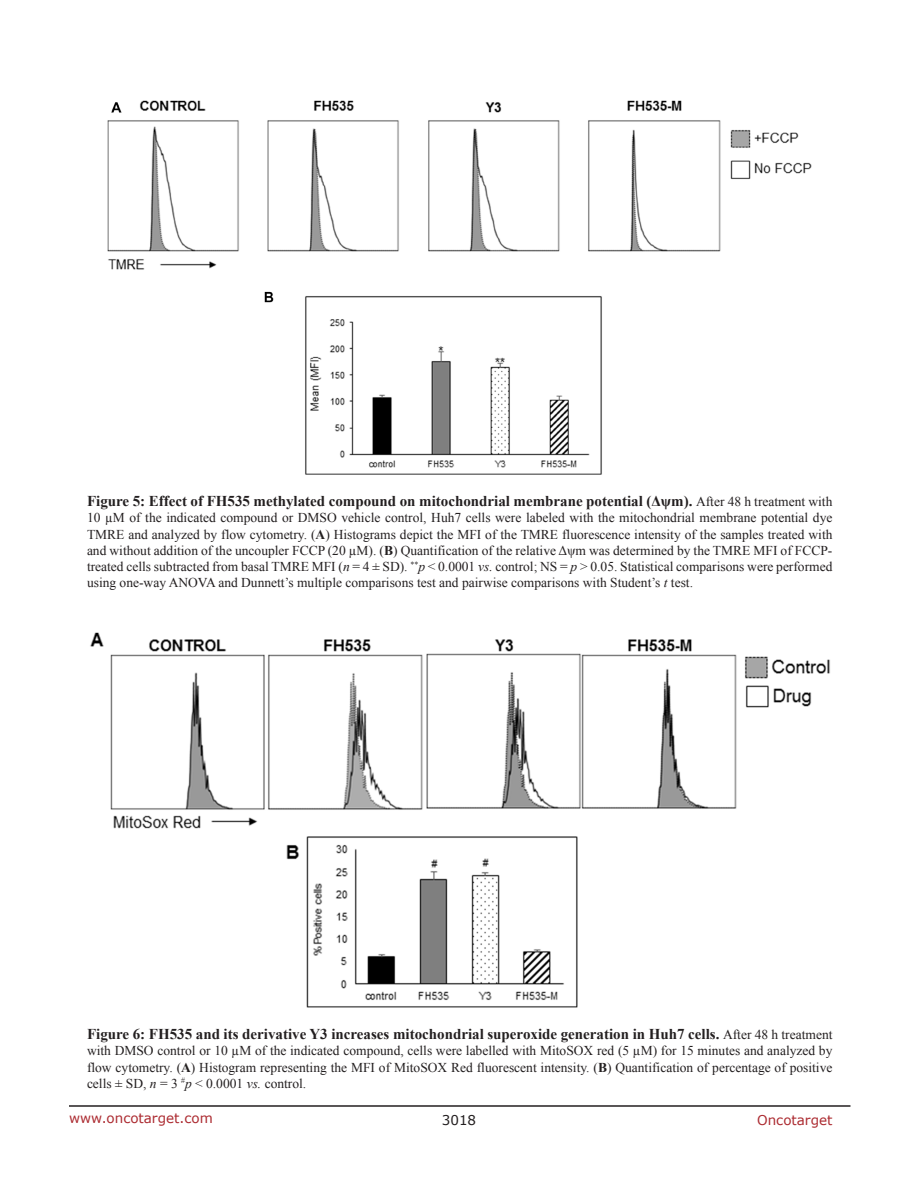
<style>
.page{position:relative;width:918px;height:1188px;background:#fff}
.page>*{position:absolute;margin:0;border:0;box-sizing:border-box;transform-origin:0 0}
.FigureText{font:700 15px "Times New Roman";color:#231f20}
.FigureText-2{font:13.5px/16.2px "Times New Roman";color:#231f20;text-align:justify}
.t1{font:13.5px "Verdana";color:#ac2b31}
.t2{font:13.5px "Verdana";color:#231f20}
.s1{font-weight:400;font-size:13.5px}
.s2{font-weight:700}
.s3{font-style:italic}
</style>
<div class="page">
<hr style="left:69px;top:1105px;width:781px;height:2px;background:#231f20">
<img style="left:107px;top:100px;width:705px;height:375px">
<img style="left:90px;top:632px;width:740px;height:376px">
<p class="FigureText" style="left:87px;top:491px;width:747px">Figure 5: Effect of FH535 methylated compound on mitochondrial membrane potential (Δψm). <span class="s1">After 48 h treatment with</span></p>
<p class="FigureText-2" style="left:87px;top:510px;width:747px">10 µM of the indicated compound or DMSO vehicle control, Huh7 cells were labeled with the mitochondrial membrane potential dye TMRE and analyzed by flow cytometry. (<span class="s2">A</span>) Histograms depict the MFI of the TMRE fluorescence intensity of the samples treated with and without addition of the uncoupler FCCP (20 µM). (<span class="s2">B</span>) Quantification of the relative Δψm was determined by the TMRE MFI of FCCP&shy;treated cells subtracted from basal TMRE MFI (<span class="s3">n</span> = 4 ± SD). <sup>**</sup><span class="s3">p</span> &lt; 0.0001 <span class="s3">vs.</span> control; NS = <span class="s3">p</span> &gt; 0.05. Statistical comparisons were performed using one-way ANOVA and Dunnett’s multiple comparisons test and pairwise comparisons with Student’s <span class="s3">t</span> test.</p>
<p class="FigureText" style="left:87px;top:1024px;width:747px">Figure 6: FH535 and its derivative Y3 increases mitochondrial superoxide generation in Huh7 cells. <span class="s1">After 48 h treatment</span></p>
<p class="FigureText-2" style="left:87px;top:1043px;width:747px">with DMSO control or 10 µM of the indicated compound, cells were labelled with MitoSOX red (5 µM) for 15 minutes and analyzed by flow cytometry. (<span class="s2">A</span>) Histogram representing the MFI of MitoSOX Red fluorescent intensity. (<span class="s2">B</span>) Quantification of percentage of positive cells ± SD, <span class="s3">n</span> = 3 <sup>#</sup><span class="s3">p</span> &lt; 0.0001 <span class="s3">vs.</span> control.</p>
<p class="t1" style="left:69px;top:1109px;width:145px">www.oncotarget.com</p>
<p class="t2" style="left:442px;top:1111px;width:36px">3018</p>
<p class="t1" style="left:757px;top:1111px;width:77px">Oncotarget</p>
</div>
